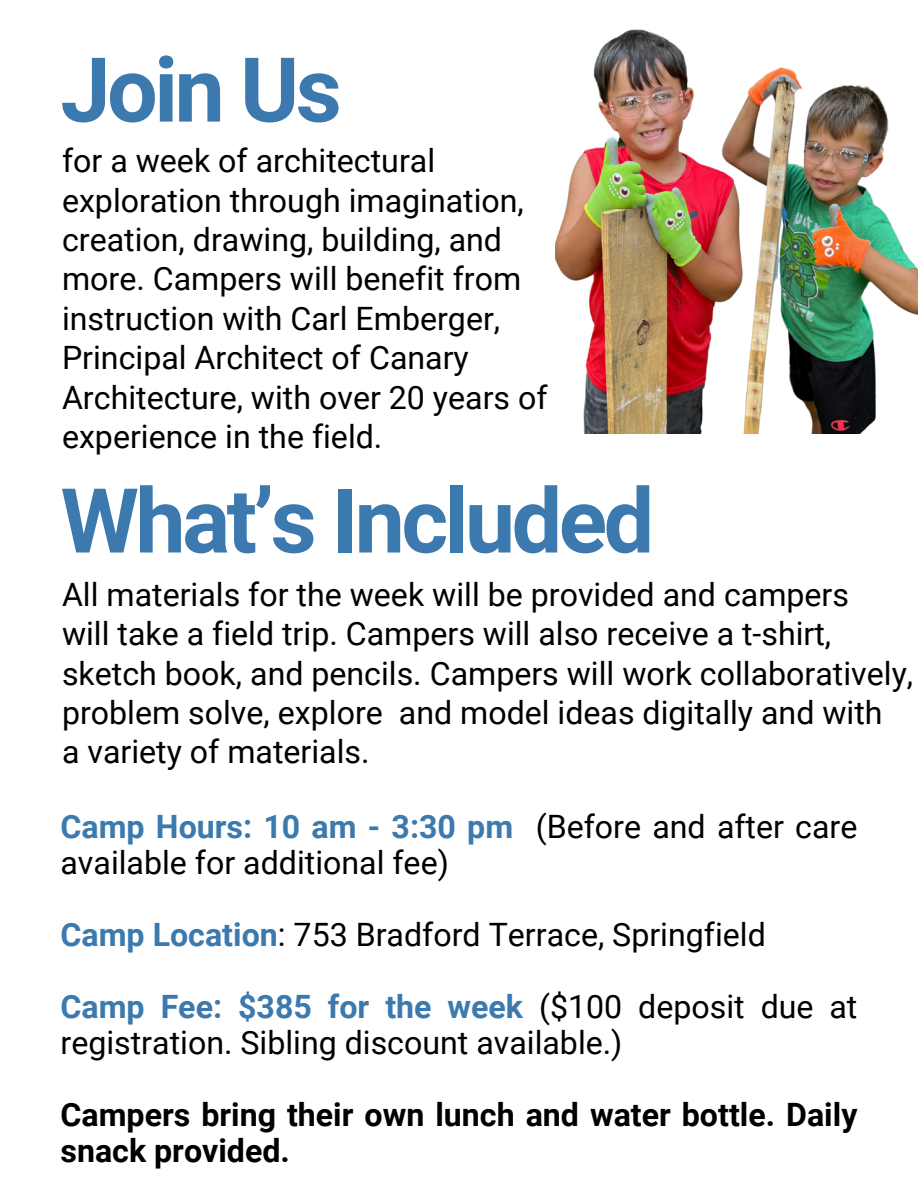
<style>
.page{position:relative;width:918px;height:1188px;background:#fff}
.page>*{position:absolute;margin:0;border:0;box-sizing:border-box;transform-origin:0 0}
.t1{font:700 89.7px "Roboto";letter-spacing:-.04em;color:#3c79ae}
.t2{font:32.1px/39.3px "Roboto";color:#000}
.t3{font:700 32.1px "Roboto";color:#3c79ae}
.t4{font:700 32.1px "Roboto";color:#000}
.s1{font-weight:400;color:#000}
.s2{font-weight:700;color:#3c79ae}
</style>
<div class="page">
<img style="left:556px;top:29px;width:362px;height:404px">
<h1 class="t1" style="left:60px;top:38px;width:283px">Join Us</h1>
<p class="t2" style="left:62px;top:142px;width:463px">for a week of architectural exploration through imagination, creation, drawing, building, and</p>
<p class="t2" style="left:62px;top:260px;width:487px">more. Campers will benefit from instruction with Carl Emberger,<br>Principal Architect of Canary<br>Architecture, with over 20 years of experience in the field.</p>
<p class="t1" style="left:60px;top:469px;width:595px">What’s Included</p>
<h1 class="t2" style="left:62px;top:575px;width:789px">All materials for the week will be provided and campers</h1>
<p class="t2" style="left:62px;top:615px;width:853px">will take a field trip. Campers will also receive a t-shirt, sketch book, and pencils. Campers will work collaboratively, problem solve, explore and model ideas digitally and with</p>
<p class="t2" style="left:62px;top:733px;width:309px">a variety of materials.</p>
<p class="t3" style="left:60px;top:808px;width:798px">Camp Hours: 10 am - 3:30 pm <span class="s1">(Before and after care</span></p>
<p class="t2" style="left:60px;top:843px;width:390px">available for additional fee)</p>
<p class="t2" style="left:60px;top:915px;width:707px"><span class="s2">Camp Location</span>: 753 Bradford Terrace, Springfield</p>
<p class="t3" style="left:60px;top:988px;width:464px">Camp Fee: $385 for the week</p>
<p class="t2" style="left:60px;top:989px;width:798px;line-height:36px;text-indent:479px">($100 deposit due at registration. Sibling discount available.)</p>
<p class="t4" style="left:60px;top:1096px;width:798px">Campers bring their own lunch and water bottle. Daily</p>
<p class="t4" style="left:60px;top:1132px;width:231px">snack provided.</p>
</div>
